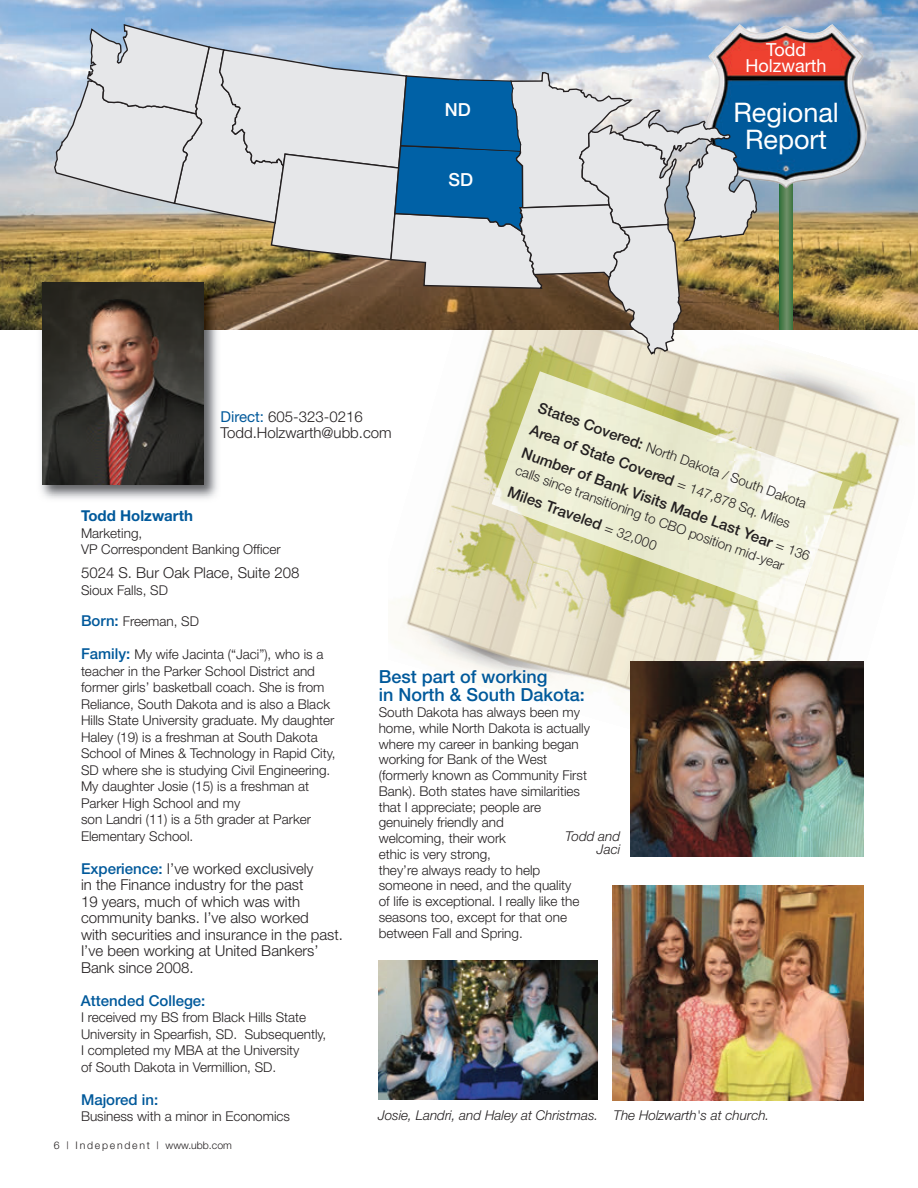
<style>
.page{position:relative;width:918px;height:1188px;background:#fff}
.page>*{position:absolute;margin:0;border:0;box-sizing:border-box;transform-origin:0 0}
.t1{font:27px/27px "Helvetica Neue";color:#fff;text-align:center}
.t2{font:500 18px/18.8px "Helvetica Neue";color:#00599b}
.t3{font:18px/16.5px "Helvetica Neue";color:#fff;text-align:center}
.t4{font:500 18px "Helvetica Neue";color:#fff}
.t5{font:300 15px/16.5px "Helvetica Neue";color:#231f20}
.t6{font:500 15px/23.9px "Helvetica Neue";color:#231f20}
.t7{font:500 15px "Helvetica Neue";color:#00599b}
.t8{font:700 15px "Helvetica Neue";color:#00599b}
.t9{font:300 13.5px/16.5px "Helvetica Neue";color:#231f20}
.t10{font:italic 300 13.5px/13.5px "Helvetica Neue";color:#231f20;text-align:right}
.t11{font:300 10.5px "Helvetica Neue";letter-spacing:.165em;color:#231f20}
.s1{font-weight:500;font-size:15px}
.s2{font-weight:400;color:#00599b}
.s3{font-weight:300}
.s4{font-weight:300;font-size:13.5px}
.s5{font-weight:500;font-size:15px;color:#00599b}
.s6{font-weight:500;color:#00599b}
</style>
<div class="page">
<img style="left:391px;top:329px;width:523px;height:399px">
<img style="left:0;top:0;width:918px;height:329px">
<svg style="left:780px;top:188px;width:13px;height:141px;background:#538052"></svg>
<img style="left:36px;top:276px;width:182px;height:223px">
<img style="left:42px;top:282px;width:162px;height:202px">
<img style="left:757px;top:24px;width:110px;height:164px">
<img style="left:54px;top:24px;width:703px;height:331px">
<img style="left:492px;top:371px;width:351px;height:243px">
<img style="left:631px;top:662px;width:233px;height:195px">
<img style="left:379px;top:960px;width:219px;height:139px">
<img style="left:612px;top:885px;width:252px;height:216px">
<h2 class="t4" style="left:445px;top:103px;width:27px">ND</h2>
<h2 class="t4" style="left:448px;top:173px;width:26px">SD</h2>
<h2 class="t3" style="left:746px;top:43px;width:82px">Todd<br>Holzwarth</h2>
<h1 class="t1" style="left:733px;top:101px;width:107px">Regional<br>Report</h1>
<p class="t9" style="left:541px;top:400px;width:286px;rotate:20deg"><span class="s1">States Covered:</span> North Dakota / South Dakota</p>
<p class="t5" style="left:220px;top:410px;width:173px"><span class="s2">Direct:</span> 605-323-0216<br>Todd.Holzwarth@ubb.com</p>
<p class="t6" style="left:534px;top:419px;width:307px;rotate:20deg">Area of State Covered <span class="s3">=</span> <span class="s4">147,878 Sq. Miles<br></span>Number of Bank Visits Made Last Year <span class="s3">=</span> <span class="s4">136</span></p>
<p class="t9" style="left:519px;top:463px;width:286px;rotate:20deg">calls since transitioning to CBO position mid-year</p>
<p class="t6" style="left:512px;top:481px;width:159px;rotate:20deg">Miles Traveled <span class="s3">=</span> <span class="s4">32,000</span></p>
<p class="t8" style="left:81px;top:510px;width:113px">Todd Holzwarth</p>
<p class="t9" style="left:81px;top:526px;width:201px">Marketing,<br>VP Correspondent Banking Officer</p>
<p class="t5" style="left:81px;top:566px;width:220px">5024 S. Bur Oak Place, Suite 208</p>
<p class="t9" style="left:81px;top:583px;width:89px">Sioux Falls, SD</p>
<p class="t9" style="left:81px;top:614px;width:119px"><span class="s5">Born:</span> Freeman, SD</p>
<p class="t9" style="left:81px;top:647px;width:256px"><span class="s5">Family:</span> My wife Jacinta (“Jaci”), who is a teacher in the Parker School District and former girls’ basketball coach. She is from Reliance, South Dakota and is also a Black Hills State University graduate. My daughter Haley (19) is a freshman at South Dakota School of Mines &amp; Technology in Rapid City, SD where she is studying Civil Engineering.<br>My daughter Josie (15) is a freshman at Parker High School and my<br>son Landri (11) is a 5th grader at Parker Elementary School.</p>
<p class="t5" style="left:81px;top:862px;width:263px"><span class="s6">Experience:</span> I’ve worked exclusively<br>in the Finance industry for the past<br>19 years, much of which was with community banks. I’ve also worked<br>with securities and insurance in the past.<br>I’ve been working at United Bankers’ Bank since 2008.</p>
<p class="t7" style="left:81px;top:995px;width:126px">Attended College:</p>
<p class="t9" style="left:81px;top:1010px;width:247px">I received my BS from Black Hills State University in Spearfish, SD. Subsequently, I completed my MBA at the University<br>of South Dakota in Vermillion, SD.</p>
<p class="t7" style="left:81px;top:1094px;width:79px">Majored in:</p>
<p class="t9" style="left:81px;top:1109px;width:211px">Business with a minor in Economics</p>
<p class="t10" style="left:378px;top:1109px;width:393px">Josie, Landri, and Haley at Christmas. The Holzwarth's at church.</p>
<h2 class="t2" style="left:379px;top:669px;width:208px">Best part of working<br>in North &amp; South Dakota:</h2>
<p class="t9" style="left:379px;top:706px;width:213px;line-height:15.8px">South Dakota has always been my home, while North Dakota is actually where my career in banking began working for Bank of the West (formerly known as Community First<br>Bank). Both states have similarities that I appreciate; people are genuinely friendly and<br>welcoming, their work<br>ethic is very strong,<br>they’re always ready to help someone in need, and the quality<br>of life is exceptional. I really like the seasons too, except for that one between Fall and Spring.</p>
<p class="t10" style="left:565px;top:830px;width:57px">Todd and<br>Jaci</p>
<p class="t11" style="left:54px;top:1141px;width:179px">6 | Independent | www.ubb.com</p>
</div>
